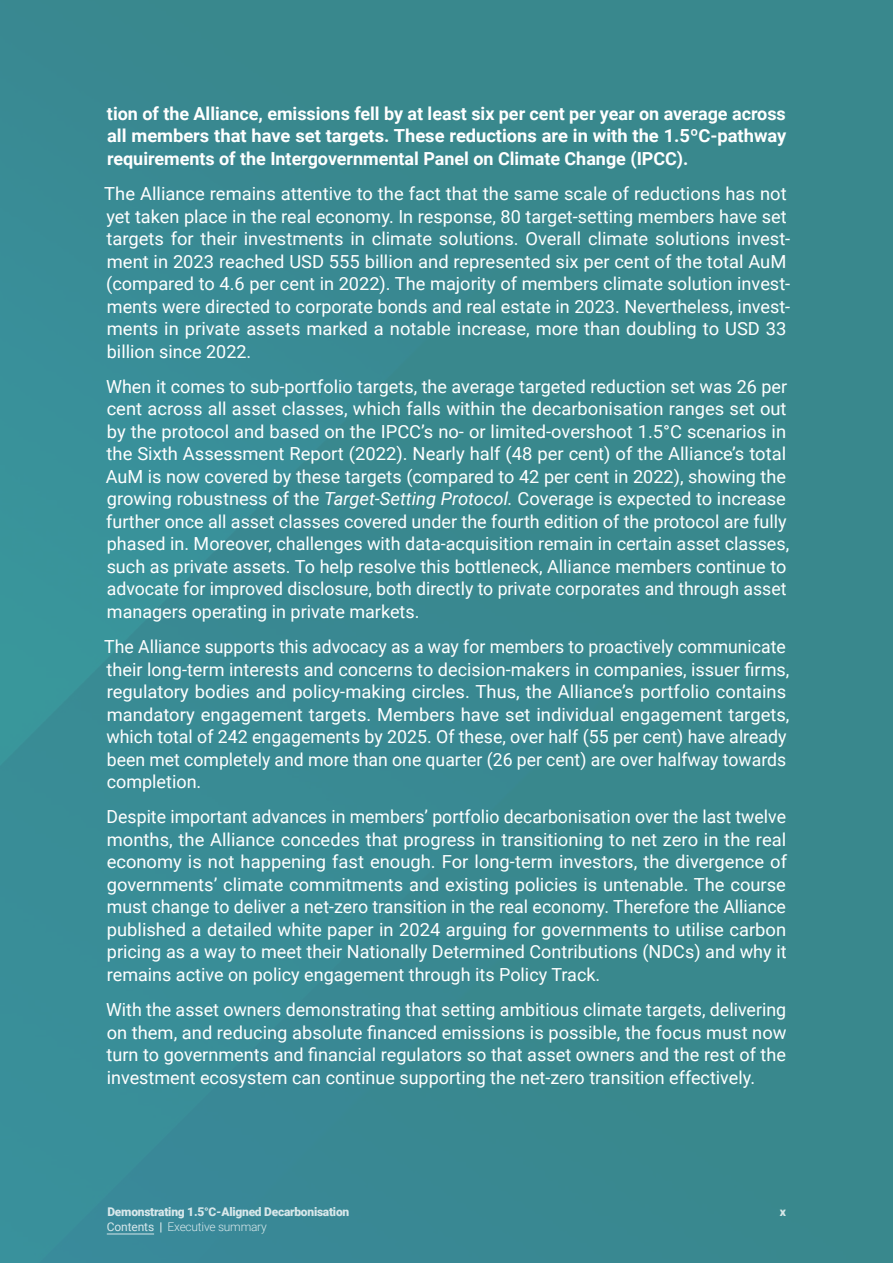
<style>
.page{position:relative;width:893px;height:1263px;background:#39888f}
.page>*{position:absolute;margin:0;border:0;box-sizing:border-box;transform-origin:0 0}
.t1{font:18px/22.5px "Roboto";color:#fff}
.t2{font:700 18px/22.5px "Roboto";color:#fff;text-align:justify}
.t3{font:900 12px "Roboto";letter-spacing:-.02em;color:#fff}
.t4{font:300 12px "Roboto";letter-spacing:-.02em;color:#fff}
.s1{font-style:italic}
.s2{font-weight:400}
.s3{font-weight:700}
</style>
<div class="page">
<hr style="left:107px;top:1234px;width:47px;height:1px;background:#fff">
<p class="t2" style="left:107px;top:101px;width:681px">tion of the Alliance, emissions fell by at least six per cent per year on average across all members that have set targets. These reductions are in with the 1.5ºC-pathway requirements of the Intergovernmental Panel on Climate Change (IPCC).</p>
<p class="t1" style="left:104px;top:182px;width:687px">The Alliance remains attentive to the fact that the same scale of reductions has not yet taken place in the real economy. In response, 80 target-setting members have set targets for their investments in climate solutions. Overall climate solutions invest&shy;ment in 2023 reached USD 555 billion and represented six per cent of the total AuM (compared to 4.6 per cent in 2022). The majority of members climate solution invest&shy;ments were directed to corporate bonds and real estate in 2023. Nevertheless, invest&shy;ments in private assets marked a notable increase, more than doubling to USD 33 billion since 2022.</p>
<p class="t1" style="left:106px;top:375px;width:685px">When it comes to sub-portfolio targets, the average targeted reduction set was 26 per cent across all asset classes, which falls within the decarbonisation ranges set out by the protocol and based on the IPCC’s no- or limited-overshoot 1.5°C scenarios in the Sixth Assessment Report (2022). Nearly half (48 per cent) of the Alliance’s total AuM is now covered by these targets (compared to 42 per cent in 2022), showing the growing robustness of the <span class="s1">Target-Setting Protocol.</span> Coverage is expected to increase further once all asset classes covered under the fourth edition of the protocol are fully phased in. Moreover, challenges with data-acquisition remain in certain asset classes, such as private assets. To help resolve this bottleneck, Alliance members continue to advocate for improved disclosure, both directly to private corporates and through asset managers operating in private markets.</p>
<p class="t1" style="left:104px;top:635px;width:687px">The Alliance supports this advocacy as a way for members to proactively communicate their long-term interests and concerns to decision-makers in companies, issuer firms, regulatory bodies and policy-making circles. Thus, the Alliance’s portfolio contains mandatory engagement targets. Members have set individual engagement targets, which total of 242 engagements by 2025. Of these, over half (55 per cent) have already been met completely and more than one quarter (26 per cent) are over halfway towards completion.</p>
<p class="t1" style="left:107px;top:805px;width:682px;text-align:justify">Despite important advances in members’ portfolio decarbonisation over the last twelve months, the Alliance concedes that progress in transitioning to net zero in the real economy is not happening fast enough. For long-term investors, the divergence of governments’ climate commitments and existing policies is untenable. The course must change to deliver a net-zero transition in the real economy. Therefore the Alliance published a detailed white paper in 2024 arguing for governments to utilise carbon pricing as a way to meet their Nationally Determined Contributions (NDCs) and why it remains active on policy engagement through its Policy Track.</p>
<p class="t1" style="left:106px;top:998px;width:682px;text-align:justify">With the asset owners demonstrating that setting ambitious climate targets, delivering on them, and reducing absolute financed emissions is possible, the focus must now turn to governments and financial regulators so that asset owners and the rest of the investment ecosystem can continue supporting the net-zero transition effectively.</p>
<p class="t3" style="left:107px;top:1203px;width:243px">Demonstrating 1.5°C-Aligned Decarbonisation</p>
<p class="t3" style="left:780px;top:1203px;width:8px">x</p>
<p class="t4" style="left:107px;top:1218px;width:162px"><span class="s2">Contents</span> <span class="s3">|</span> Executive summary</p>
</div>
